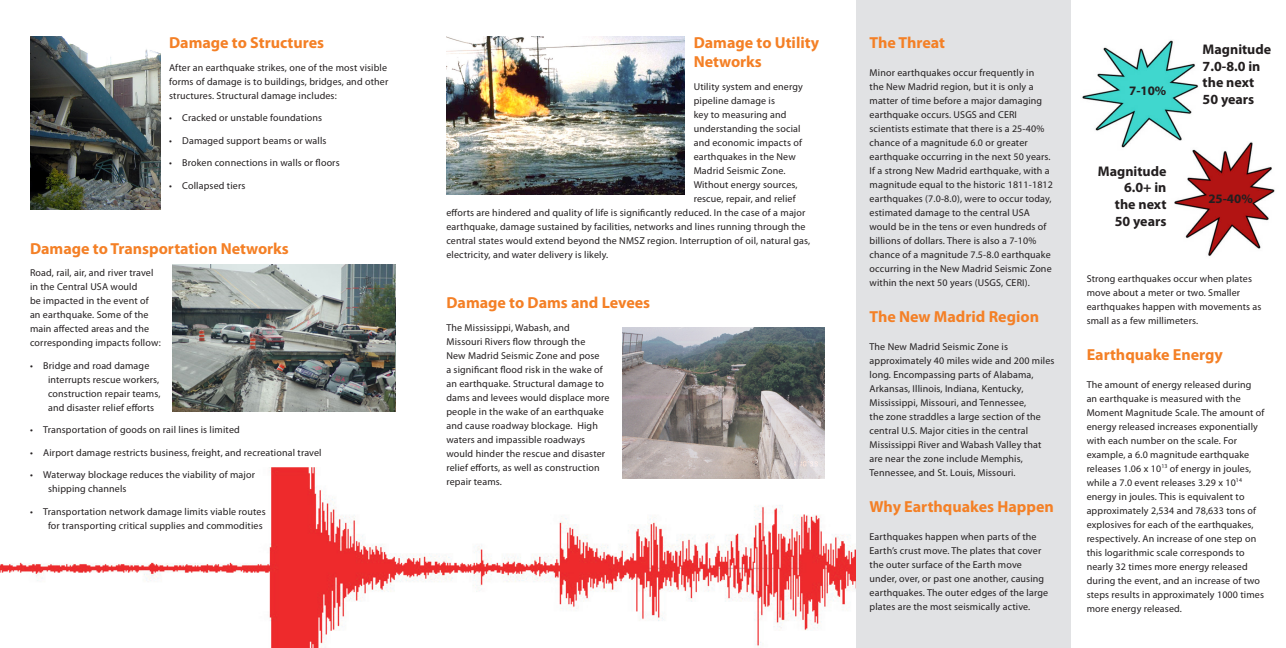
<style>
.page{position:relative;width:1286px;height:648px;background:#fff}
.page>*{position:absolute;margin:0;border:0;box-sizing:border-box;transform-origin:0 0}
.Head_1{font:700 16px/19.2px "Myriad Pro";color:#f48026}
.Head_1-2{font:700 14px/16.8px "Myriad Pro";color:#231f20}
.Head_1-3{font:700 13px "Myriad Pro";color:#231f20}
.Head_1-4{font:10px/14px "Myriad Pro";letter-spacing:.015em;color:#231f20}
</style>
<div class="page">
<div style="left:856px;top:0;width:214px;height:648px;background:#e1e2e4"></div>
<img style="left:0;top:467px;width:855px;height:181px">
<img style="left:1082px;top:40px;width:117px;height:108px">
<img style="left:172px;top:264px;width:223px;height:148px">
<img style="left:30px;top:36px;width:130px;height:174px">
<img style="left:1168px;top:142px;width:107px;height:114px">
<img style="left:622px;top:328px;width:202px;height:151px">
<img style="left:446px;top:36px;width:238px;height:159px">
<p class="Head_1" style="left:169px;top:32px;width:156px">Damage to Structures</p>
<p class="Head_1-4" style="left:169px;top:60px;width:221px;text-align:justify">After an earthquake strikes, one of the most visible forms of damage is to buildings, bridges, and other structures. Structural damage includes:</p>
<p class="Head_1-4" style="left:169px;top:110px;width:154px">• Cracked or unstable foundations</p>
<p class="Head_1-4" style="left:169px;top:133px;width:159px">• Damaged support beams or walls</p>
<p class="Head_1-4" style="left:169px;top:156px;width:172px">• Broken connections in walls or floors</p>
<p class="Head_1-4" style="left:169px;top:178px;width:78px">• Collapsed tiers</p>
<p class="Head_1" style="left:30px;top:238px;width:260px">Damage to Transportation Networks</p>
<p class="Head_1-4" style="left:30px;top:265px;width:132px">Road, rail, air, and river travel in the Central USA would<br>be impacted in the event of an earthquake. Some of the main affected areas and the corresponding impacts follow:</p>
<p class="Head_1-4" style="left:48px;top:358px;width:114px;text-indent:-18px">• Bridge and road damage interrupts rescue workers, construction repair teams, and disaster relief efforts</p>
<p class="Head_1-4" style="left:30px;top:423px;width:211px">• Transportation of goods on rail lines is limited</p>
<p class="Head_1-4" style="left:30px;top:445px;width:293px">• Airport damage restricts business, freight, and recreational travel</p>
<p class="Head_1-4" style="left:48px;top:468px;width:208px;text-indent:-18px">• Waterway blockage reduces the viability of major shipping channels</p>
<p class="Head_1-4" style="left:48px;top:504px;width:219px;text-indent:-18px">• Transportation network damage limits viable routes for transporting critical supplies and commodities</p>
<p class="Head_1" style="left:693px;top:32px;width:127px">Damage to Utility<br>Networks</p>
<p class="Head_1-4" style="left:693px;top:79px;width:111px">Utility system and energy</p>
<p class="Head_1-4" style="left:693px;top:93px;width:83px">pipeline damage is</p>
<p class="Head_1-4" style="left:693px;top:107px;width:94px">key to measuring and</p>
<p class="Head_1-4" style="left:693px;top:121px;width:108px">understanding the social</p>
<p class="Head_1-4" style="left:693px;top:135px;width:110px">and economic impacts of</p>
<p class="Head_1-4" style="left:693px;top:149px;width:104px">earthquakes in the New</p>
<p class="Head_1-4" style="left:693px;top:163px;width:93px">Madrid Seismic Zone.</p>
<p class="Head_1-4" style="left:693px;top:177px;width:105px">Without energy sources,</p>
<p class="Head_1-4" style="left:693px;top:191px;width:103px">rescue, repair, and relief</p>
<p class="Head_1-4" style="left:446px;top:205px;width:360px">efforts are hindered and quality of life is significantly reduced. In the case of a major</p>
<p class="Head_1-4" style="left:446px;top:219px;width:360px">earthquake, damage sustained by facilities, networks and lines running through the</p>
<p class="Head_1-4" style="left:446px;top:233px;width:365px">central states would extend beyond the NMSZ region. Interruption of oil, natural gas,</p>
<p class="Head_1-4" style="left:446px;top:247px;width:163px">electricity, and water delivery is likely.</p>
<p class="Head_1" style="left:446px;top:292px;width:205px">Damage to Dams and Levees</p>
<p class="Head_1-4" style="left:446px;top:320px;width:165px">The Mississippi, Wabash, and<br>Missouri Rivers flow through the<br>New Madrid Seismic Zone and pose<br>a significant flood risk in the wake of an earthquake. Structural damage to dams and levees would displace more people in the wake of an earthquake and cause roadway blockage. High waters and impassible roadways would hinder the rescue and disaster relief efforts, as well as construction repair teams.</p>
<p class="Head_1" style="left:869px;top:32px;width:77px">The Threat</p>
<p class="Head_1-4" style="left:869px;top:65px;width:185px">Minor earthquakes occur frequently in<br>the New Madrid region, but it is only a matter of time before a major damaging earthquake occurs. USGS and CERI scientists estimate that there is a 25-40% chance of a magnitude 6.0 or greater earthquake occurring in the next 50 years.<br>If a strong New Madrid earthquake, with a magnitude equal to the historic 1811-1812 earthquakes (7.0-8.0), were to occur today, estimated damage to the central USA would be in the tens or even hundreds of billions of dollars. There is also a 7-10% chance of a magnitude 7.5-8.0 earthquake occurring in the New Madrid Seismic Zone within the next 50 years (USGS, CERI).</p>
<p class="Head_1" style="left:869px;top:307px;width:171px">The New Madrid Region</p>
<p class="Head_1-4" style="left:869px;top:339px;width:186px">The New Madrid Seismic Zone is approximately 40 miles wide and 200 miles long. Encompassing parts of Alabama, Arkansas, Illinois, Indiana, Kentucky, Mississippi, Missouri, and Tennessee,<br>the zone straddles a large section of the central U.S. Major cities in the central Mississippi River and Wabash Valley that are near the zone include Memphis, Tennessee, and St. Louis, Missouri.</p>
<p class="Head_1" style="left:869px;top:497px;width:186px">Why Earthquakes Happen</p>
<p class="Head_1-4" style="left:869px;top:529px;width:180px">Earthquakes happen when parts of the Earth’s crust move. The plates that cover the outer surface of the Earth move under, over, or past one another, causing earthquakes. The outer edges of the large plates are the most seismically active.</p>
<p class="Head_1-3" style="left:1128px;top:82px;width:39px">7-10%</p>
<p class="Head_1-2" style="left:1097px;top:162px;width:70px;text-align:right">Magnitude<br>6.0+ in<br>the next<br>50 years</p>
<p class="Head_1-2" style="left:1202px;top:40px;width:70px">Magnitude<br>7.0-8.0 in the next<br>50 years</p>
<p class="Head_1-3" style="left:1208px;top:190px;width:46px">25-40%</p>
<p class="Head_1-4" style="left:1086px;top:271px;width:176px">Strong earthquakes occur when plates move about a meter or two. Smaller earthquakes happen with movements as small as a few millimeters.</p>
<p class="Head_1" style="left:1086px;top:345px;width:138px">Earthquake Energy</p>
<p class="Head_1-4" style="left:1086px;top:377px;width:179px">The amount of energy released during an earthquake is measured with the Moment Magnitude Scale. The amount of energy released increases exponentially with each number on the scale. For example, a 6.0 magnitude earthquake releases 1.06 x 10<sup>13</sup> of energy in joules, while a 7.0 event releases 3.29 x 10<sup>14 </sup>energy in joules. This is equivalent to approximately 2,534 and 78,633 tons of explosives for each of the earthquakes, respectively. An increase of one step on this logarithmic scale corresponds to nearly 32 times more energy released during the event, and an increase of two steps results in approximately 1000 times more energy released.</p>
</div>
